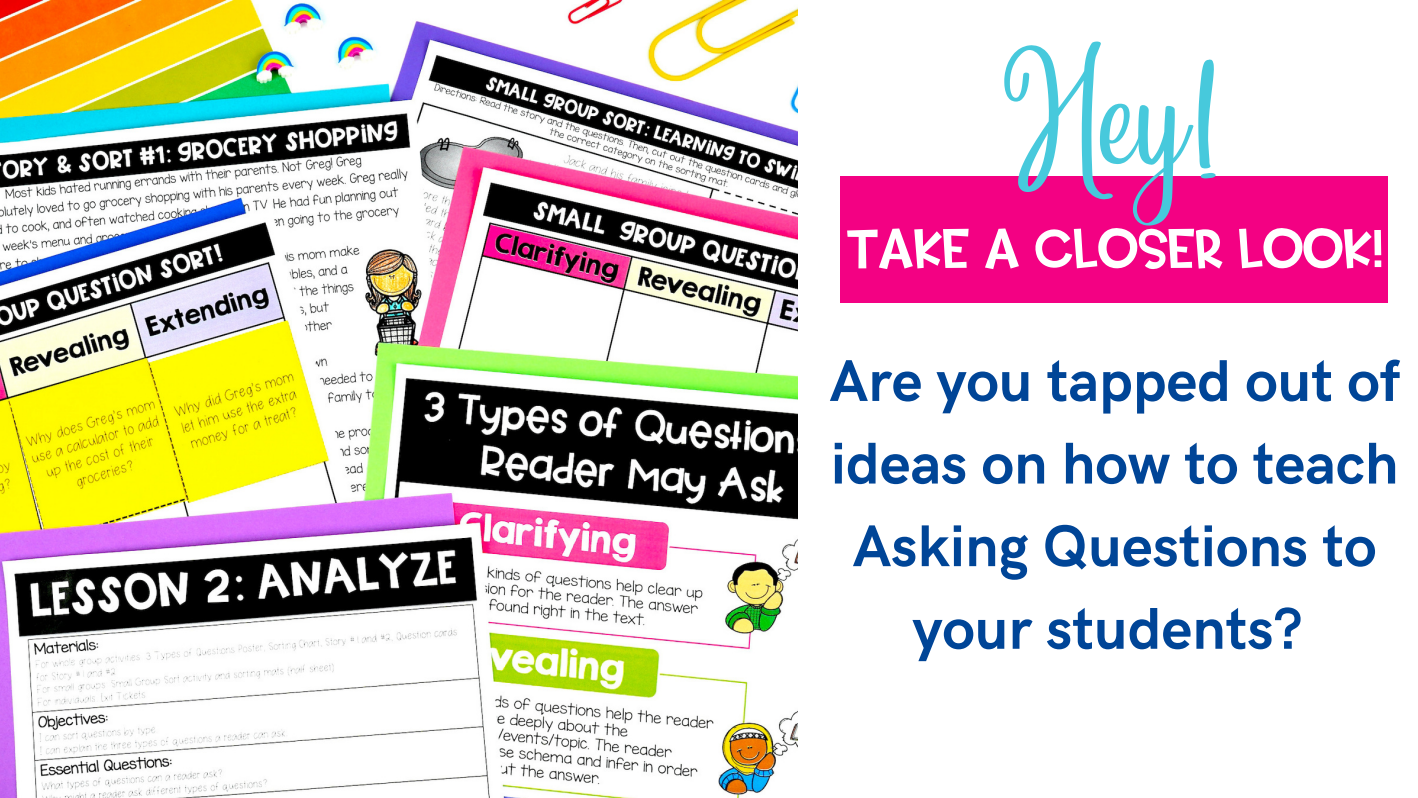
<style>
.page{position:relative;width:1418px;height:798px;background:#fff}
.page>*{position:absolute;margin:0;border:0;box-sizing:border-box;transform-origin:0 0}
.t1{font:104px "Angelina";color:#47c9dc}
.t2{font:700 59px/82.5px "HK Grotesk";color:#004597;text-align:center}
.t3{font:50px "AG Sorry Not Sorry";color:#fff}
</style>
<div class="page">
<img style="left:0;top:0;width:798px;height:797px">
<div style="left:840px;top:176px;width:548px;height:127px;background:#f30183"></div>
<h1 class="t1" style="left:1011px;top:101px;width:208px">Hey!</h1>
<p class="t3" style="left:847px;top:216px;width:537px">TAKE A CLOSER LOOK!</p>
<p class="t2" style="left:829px;top:342px;width:571px">Are you tapped out of ideas on how to teach<br>Asking Questions to your students?</p>
</div>
